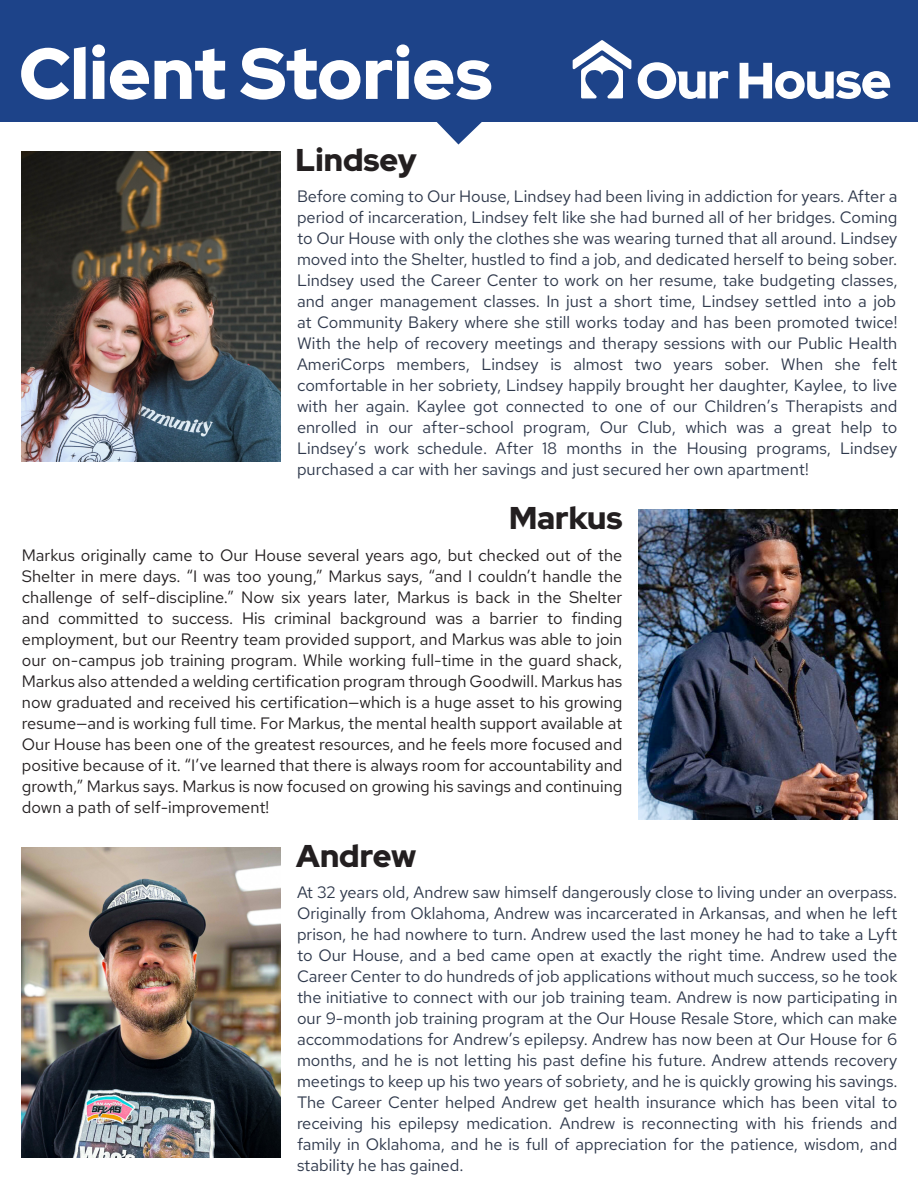
<style>
.page{position:relative;width:918px;height:1188px;background:#fff}
.page>*{position:absolute;margin:0;border:0;box-sizing:border-box;transform-origin:0 0}
.t1{font:900 72px "Red Hat Display";color:#fff}
.t2{font:900 31.5px "Red Hat Display";color:#231f20}
.t3{font:16.5px/21px "Red Hat Text";color:#2e384b;text-align:justify}
.t4{font:16.5px/21px "Red Hat Text";color:#231f20;text-align:justify}
</style>
<div class="page">
<img style="left:22px;top:152px;width:259px;height:309px">
<img style="left:638px;top:510px;width:259px;height:309px">
<img style="left:22px;top:848px;width:258px;height:309px">
<div style="left:0;top:0;width:918px;height:121px;background:#1d4389"></div>
<svg style="left:428px;top:121px;width:62px;height:24px"></svg>
<svg style="left:573px;top:40px;width:58px;height:58px"></svg>
<svg style="left:638px;top:62px;width:90px;height:37px"></svg>
<svg style="left:740px;top:63px;width:150px;height:36px"></svg>
<p class="t1" style="left:19px;top:27px;width:475px">Client Stories</p>
<p class="t2" style="left:296px;top:139px;width:123px">Lindsey</p>
<p class="t3" style="left:297px;top:186px;width:602px">Before coming to Our House, Lindsey had been living in addiction for years. After a period of incarceration, Lindsey felt like she had burned all of her bridges. Coming to Our House with only the clothes she was wearing turned that all around. Lindsey moved into the Shelter, hustled to find a job, and dedicated herself to being sober.<br>Lindsey used the Career Center to work on her resume, take budgeting classes, and anger management classes. In just a short time, Lindsey settled into a job at Community Bakery where she still works today and has been promoted twice!<br>With the help of recovery meetings and therapy sessions with our Public Health AmeriCorps members, Lindsey is almost two years sober. When she felt comfortable in her sobriety, Lindsey happily brought her daughter, Kaylee, to live with her again. Kaylee got connected to one of our Children’s Therapists and enrolled in our after-school program, Our Club, which was a great help to Lindsey’s work schedule. After 18 months in the Housing programs, Lindsey purchased a car with her savings and just secured her own apartment!</p>
<p class="t2" style="left:509px;top:497px;width:115px">Markus</p>
<p class="t4" style="left:22px;top:545px;width:602px">Markus originally came to Our House several years ago, but checked out of the Shelter in mere days. “I was too young,” Markus says, “and I couldn’t handle the challenge of self-discipline.” Now six years later, Markus is back in the Shelter and committed to success. His criminal background was a barrier to finding employment, but our Reentry team provided support, and Markus was able to join our on-campus job training program. While working full-time in the guard shack, Markus also attended a welding certification program through Goodwill. Markus has now graduated and received his certification—which is a huge asset to his growing resume—and is working full time. For Markus, the mental health support available at Our House has been one of the greatest resources, and he feels more focused and positive because of it. “I’ve learned that there is always room for accountability and growth,” Markus says. Markus is now focused on growing his savings and continuing down a path of self-improvement!</p>
<p class="t2" style="left:296px;top:835px;width:122px">Andrew</p>
<p class="t3" style="left:297px;top:882px;width:602px">At 32 years old, Andrew saw himself dangerously close to living under an overpass.<br>Originally from Oklahoma, Andrew was incarcerated in Arkansas, and when he left prison, he had nowhere to turn. Andrew used the last money he had to take a Lyft to Our House, and a bed came open at exactly the right time. Andrew used the Career Center to do hundreds of job applications without much success, so he took the initiative to connect with our job training team. Andrew is now participating in our 9-month job training program at the Our House Resale Store, which can make accommodations for Andrew’s epilepsy. Andrew has now been at Our House for 6 months, and he is not letting his past define his future. Andrew attends recovery meetings to keep up his two years of sobriety, and he is quickly growing his savings.<br>The Career Center helped Andrew get health insurance which has been vital to receiving his epilepsy medication. Andrew is reconnecting with his friends and family in Oklahoma, and he is full of appreciation for the patience, wisdom, and stability he has gained.</p>
</div>
